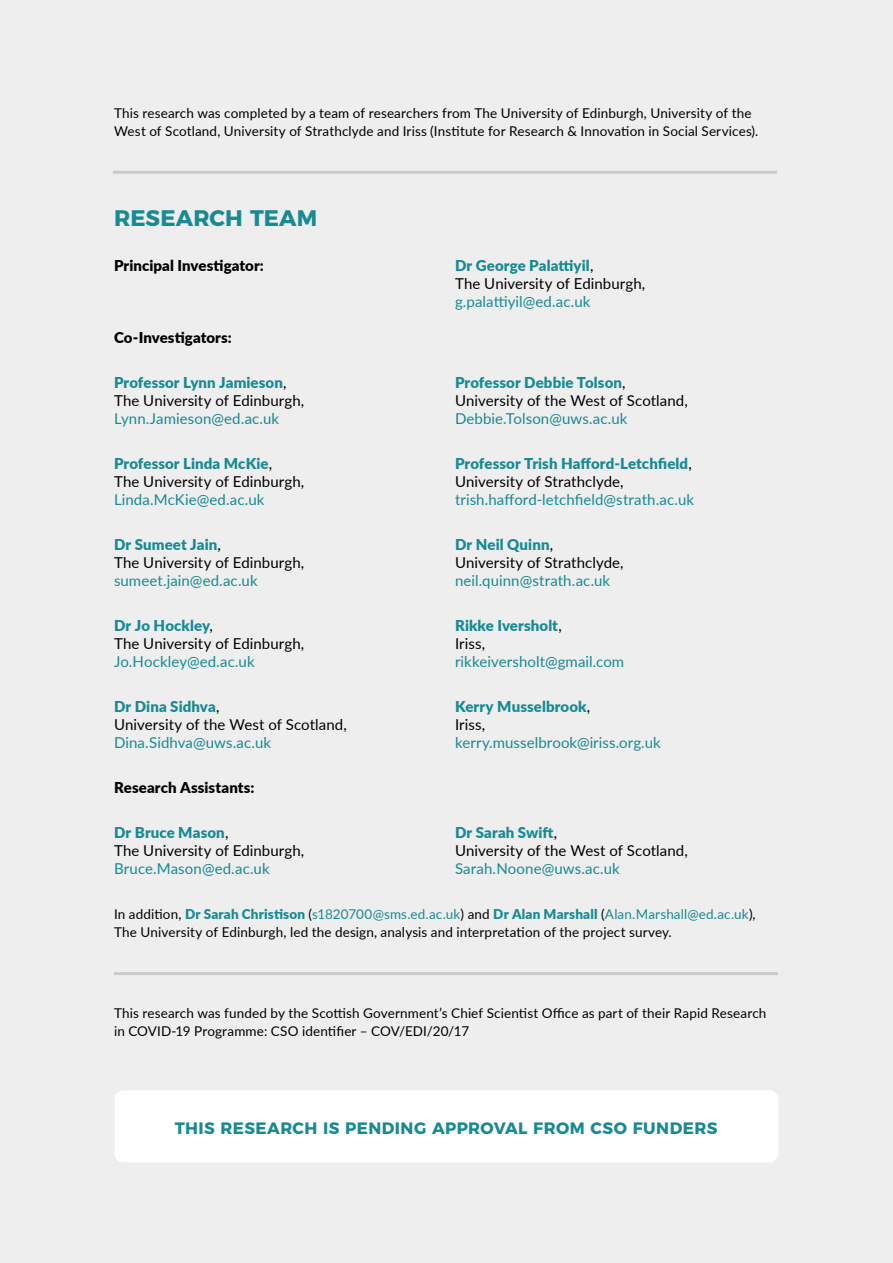
<style>
.page{position:relative;width:893px;height:1263px;background:#fff}
.page>*{position:absolute;margin:0;border:0;box-sizing:border-box;transform-origin:0 0}
.t1{font:700 22.5px "Montserrat";letter-spacing:.005em;color:#178a93}
.t2{font:700 16.5px "Montserrat";letter-spacing:.025em;color:#178a93}
.t3{font:15px/18px "Lato";letter-spacing:.005em;color:#000}
.t4{font:15px "Lato";letter-spacing:.005em;color:#178a93}
.t5{font:900 15px/18px "Lato";letter-spacing:.005em;color:#178a93}
.t6{font:900 15px "Lato";letter-spacing:.005em;color:#000}
.t7{font:13.5px/18px "Lato";letter-spacing:.01em;color:#000}
.s1{font-weight:900;color:#178a93}
.s2{font-weight:400;color:#000}
.s3{color:#178a93}
</style>
<div class="page">
<div style="left:1px;top:0;width:892px;height:1263px;background:#eee"></div>
<hr style="left:113px;top:171px;width:664px;height:3px;background:#c8cbc7">
<hr style="left:114px;top:972px;width:664px;height:3px;background:#c8cbc7">
<div style="left:114px;top:1090px;width:664px;height:72px;background:#fff;border-radius:9px"></div>
<p class="t7" style="left:114px;top:104px;width:646px">This research was completed by a team of researchers from The University of Edinburgh, University of the<br>West of Scotland, University of Strathclyde and Iriss (Institute for Research &amp; Innovation in Social Services).</p>
<h1 class="t1" style="left:114px;top:200px;width:205px">RESEARCH TEAM</h1>
<p class="t6" style="left:114px;top:254px;width:151px">Principal Investigator:</p>
<p class="t3" style="left:455px;top:256px;width:192px"><span class="s1">Dr George Palattiyil</span>,<br>The University of Edinburgh,</p>
<p class="t4" style="left:455px;top:291px;width:137px">g.palattiyil@ed.ac.uk</p>
<p class="t6" style="left:114px;top:326px;width:119px">Co-Investigators:</p>
<p class="t3" style="left:114px;top:373px;width:192px"><span class="s1">Professor Lynn Jamieson</span>,<br>The University of Edinburgh,</p>
<p class="t4" style="left:114px;top:408px;width:167px">Lynn.Jamieson@ed.ac.uk</p>
<p class="t3" style="left:114px;top:454px;width:192px"><span class="s1">Professor Linda McKie</span>,<br>The University of Edinburgh,</p>
<p class="t4" style="left:114px;top:489px;width:152px">Linda.McKie@ed.ac.uk</p>
<p class="t3" style="left:114px;top:535px;width:192px"><span class="s1">Dr Sumeet Jain</span>,<br>The University of Edinburgh,</p>
<p class="t4" style="left:114px;top:570px;width:145px">sumeet.jain@ed.ac.uk</p>
<p class="t3" style="left:114px;top:616px;width:192px"><span class="s1">Dr Jo Hockley</span>,<br>The University of Edinburgh,</p>
<p class="t4" style="left:114px;top:651px;width:142px">Jo.Hockley@ed.ac.uk</p>
<p class="t3" style="left:114px;top:697px;width:234px"><span class="s1">Dr Dina Sidhva</span>,<br>University of the West of Scotland,</p>
<p class="t4" style="left:114px;top:732px;width:159px">Dina.Sidhva@uws.ac.uk</p>
<p class="t3" style="left:455px;top:373px;width:234px"><span class="s1">Professor Debbie Tolson</span>,<br>University of the West of Scotland,</p>
<p class="t4" style="left:455px;top:408px;width:174px">Debbie.Tolson@uws.ac.uk</p>
<p class="t5" style="left:455px;top:454px;width:238px">Professor Trish Hafford-Letchfield<span class="s2">,<br>University of Strathclyde,</span></p>
<p class="t4" style="left:455px;top:489px;width:241px">trish.hafford-letchfield@strath.ac.uk</p>
<p class="t3" style="left:455px;top:535px;width:170px"><span class="s1">Dr Neil Quinn</span>,<br>University of Strathclyde,</p>
<p class="t4" style="left:455px;top:570px;width:157px">neil.quinn@strath.ac.uk</p>
<p class="t5" style="left:455px;top:616px;width:108px">Rikke Iversholt<span class="s2">,<br>Iriss,</span></p>
<p class="t4" style="left:455px;top:651px;width:171px">rikkeiversholt@gmail.com</p>
<p class="t5" style="left:455px;top:697px;width:137px">Kerry Musselbrook<span class="s2">,<br>Iriss,</span></p>
<p class="t4" style="left:455px;top:732px;width:207px">kerry.musselbrook@iriss.org.uk</p>
<p class="t6" style="left:114px;top:776px;width:142px">Research Assistants:</p>
<p class="t3" style="left:114px;top:823px;width:192px"><span class="s1">Dr Bruce Mason</span>,<br>The University of Edinburgh,</p>
<p class="t4" style="left:114px;top:858px;width:157px">Bruce.Mason@ed.ac.uk</p>
<p class="t3" style="left:455px;top:823px;width:234px"><span class="s1">Dr Sarah Swift</span>,<br>University of the West of Scotland,</p>
<p class="t4" style="left:455px;top:858px;width:166px">Sarah.Noone@uws.ac.uk</p>
<p class="t7" style="left:114px;top:905px;width:643px">In addition, <span class="s1">Dr Sarah Christison</span> (<span class="s3">s1820700@sms.ed.ac.uk</span>) and <span class="s1">Dr Alan Marshall</span> (<span class="s3">Alan.Marshall@ed.ac.uk</span>),<br>The University of Edinburgh, led the design, analysis and interpretation of the project survey.</p>
<p class="t7" style="left:114px;top:1004px;width:654px">This research was funded by the Scottish Government’s Chief Scientist Office as part of their Rapid Research in COVID-19 Programme: CSO identifier – COV/EDI/20/17</p>
<p class="t2" style="left:175px;top:1114px;width:544px">THIS RESEARCH IS PENDING APPROVAL FROM CSO FUNDERS</p>
</div>
